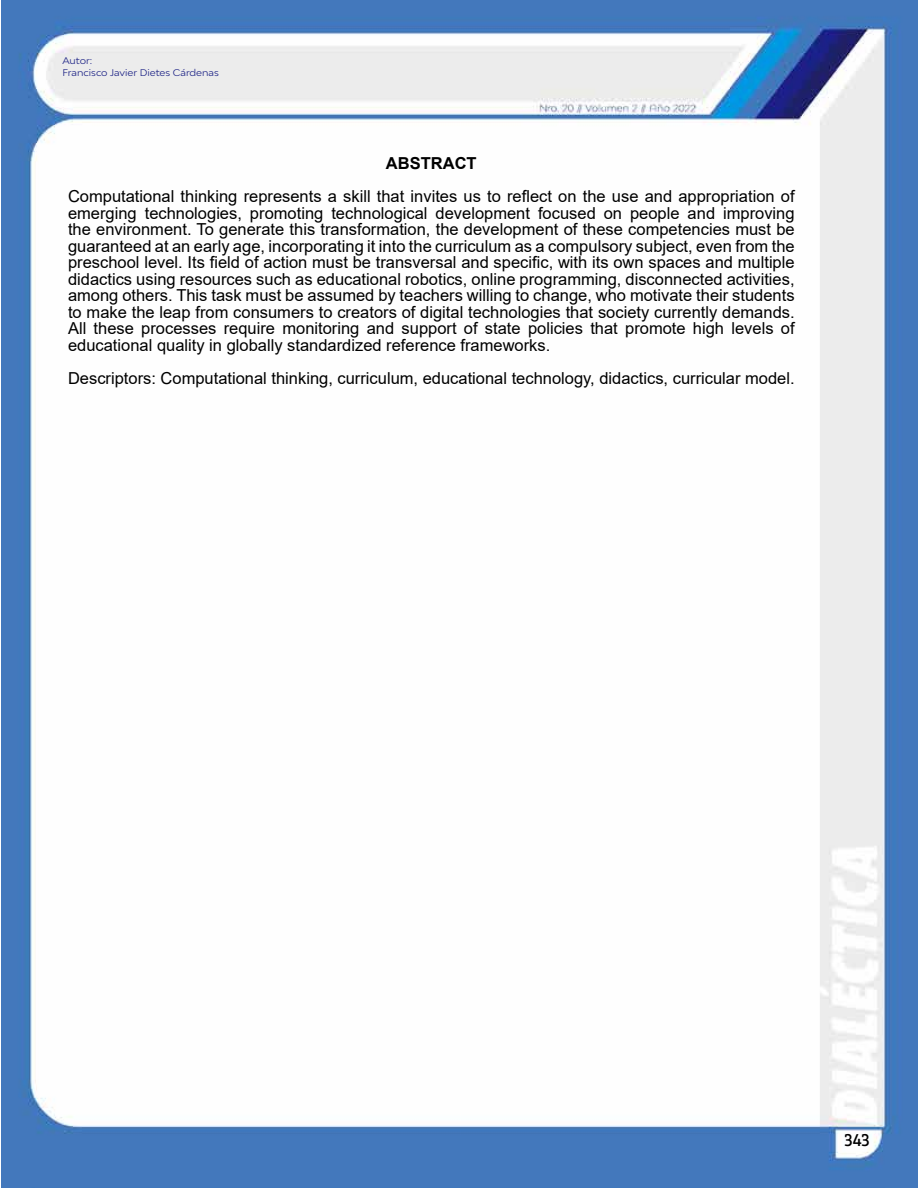
<style>
.page{position:relative;width:918px;height:1188px;background:#fff}
.page>*{position:absolute;margin:0;border:0;box-sizing:border-box;transform-origin:0 0}
.t1{font:18px "Breakers Slab";color:#000}
.t2{font:16.5px/16.5px "Arial";color:#000;text-align:justify}
.t3{font:700 16.5px "Arial";color:#000}
.t4{font:expanded 9px/12px "Bw Modelica";color:#1c2285}
</style>
<div class="page">
<img style="left:1px;top:0;width:917px;height:1188px">
<p class="t4" style="left:62px;top:55px;width:158px">Autor:<br>Francisco Javier Dietes Cárdenas</p>
<p class="t3" style="left:386px;top:152px;width:92px">ABSTRACT</p>
<p class="t2" style="left:68px;top:188px;width:728px">Computational thinking represents a skill that invites us to reflect on the use and appropriation of emerging technologies, promoting technological development focused on people and improving the environment. To generate this transformation, the development of these competencies must be guaranteed at an early age, incorporating it into the curriculum as a compulsory subject, even from the preschool level. Its field of action must be transversal and specific, with its own spaces and multiple didactics using resources such as educational robotics, online programming, disconnected activities, among others. This task must be assumed by teachers willing to change, who motivate their students to make the leap from consumers to creators of digital technologies that society currently demands.<br>All these processes require monitoring and support of state policies that promote high levels of educational quality in globally standardized reference frameworks.</p>
<p class="t2" style="left:68px;top:370px;width:728px">Descriptors: Computational thinking, curriculum, educational technology, didactics, curricular model.</p>
<p class="t1" style="left:845px;top:1129px;width:27px">343</p>
</div>
